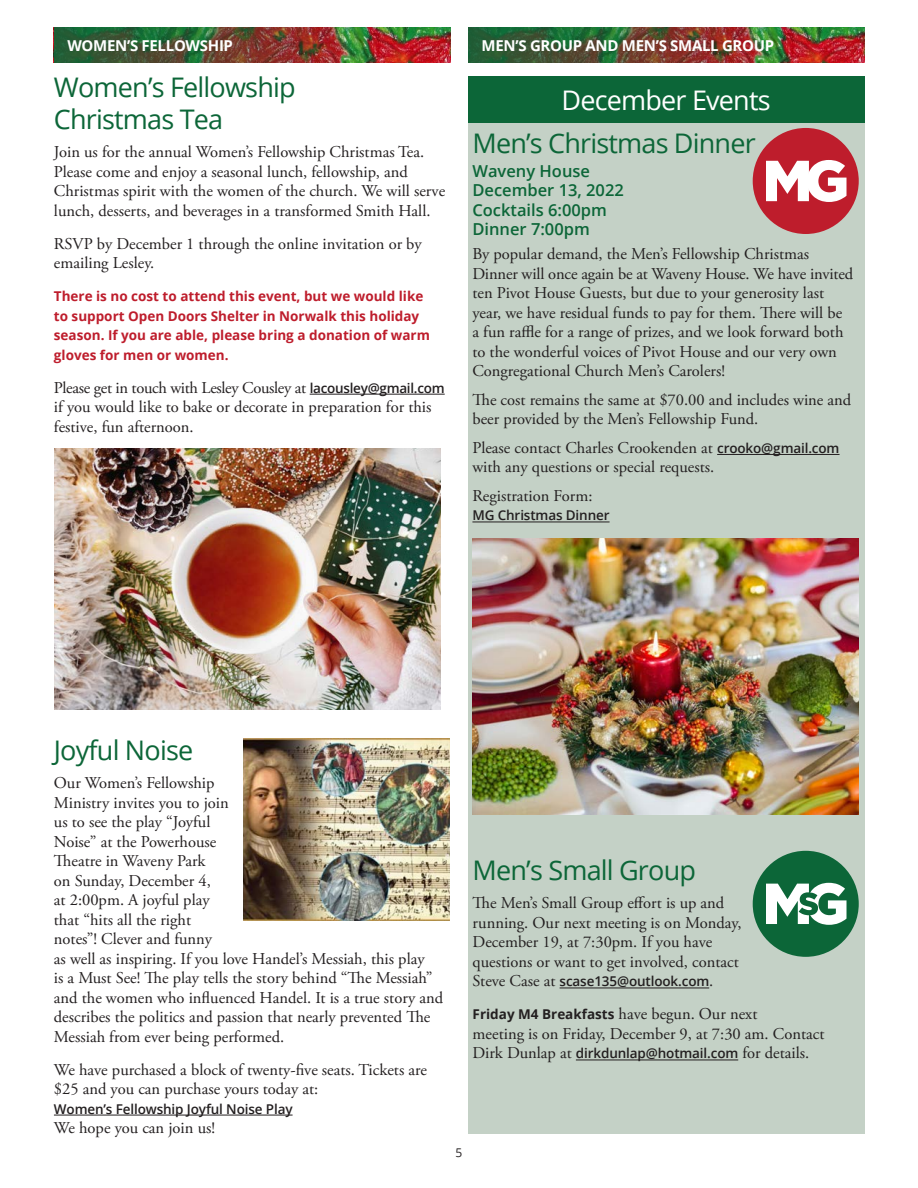
<style>
.page{position:relative;width:918px;height:1188px;background:#fff}
.page>*{position:absolute;margin:0;border:0;box-sizing:border-box;transform-origin:0 0}
._10_Head{font:27px/31.5px "Open Sans";letter-spacing:-.03em;color:#0c6638}
._10_Head-2{font:27px "Open Sans";letter-spacing:-.03em;color:#fff}
._50_Body{font:16.5px/19.5px "Adobe Garamond Pro";color:#231f20}
._20_Subhead{font:600 16.5px "Open Sans";color:#0c6638}
._00_Section_Title{font:700 15px "Open Sans";letter-spacing:-.02em;color:#fff}
._50_Body-2{font:700 13.5px/19.5px "Open Sans";color:#be1d2c}
._50_Body-3{font:600 13.5px "Open Sans";letter-spacing:-.01em;color:#231f20}
._50_Body-4{font:700 13.5px "Open Sans";color:#231f20}
.t1{font:12px "Open Sans";color:#231f20}
.s1{font-family:"Open Sans";font-weight:600;font-size:13.5px}
.s2{font-family:"Adobe Garamond Pro";font-weight:400;font-size:16.5px}
</style>
<div class="page">
<div style="left:468px;top:123px;width:396px;height:1011px;background:#c4d1c6"></div>
<img style="left:794px;top:27px;width:70px;height:36px">
<img style="left:380px;top:27px;width:70px;height:36px">
<img style="left:468px;top:27px;width:326px;height:36px">
<img style="left:54px;top:27px;width:326px;height:36px">
<img style="left:473px;top:538px;width:386px;height:276px">
<hr style="left:717px;top:454px;width:123px;height:1px;background:#231f20">
<hr style="left:472px;top:522px;width:138px;height:1px;background:#231f20">
<hr style="left:560px;top:988px;width:149px;height:1px;background:#231f20">
<hr style="left:576px;top:1060px;width:162px;height:1px;background:#231f20">
<div style="left:468px;top:76px;width:396px;height:47px;background:#0c6638"></div>
<div style="left:753px;top:851px;width:106px;height:106px;background:#0c6638;border-radius:50%"></div>
<svg style="left:766px;top:883px;width:81px;height:42px"></svg>
<div style="left:753px;top:128px;width:106px;height:106px;background:#be1d2c;border-radius:50%"></div>
<svg style="left:766px;top:160px;width:81px;height:42px"></svg>
<hr style="left:310px;top:394px;width:135px;height:1px;background:#231f20">
<img style="left:54px;top:448px;width:387px;height:261px">
<hr style="left:54px;top:1115px;width:239px;height:1px;background:#231f20">
<img style="left:243px;top:739px;width:207px;height:182px">
<p class="_00_Section_Title" style="left:67px;top:35px;width:167px">WOMEN’S FELLOWSHIP</p>
<p class="_00_Section_Title" style="left:482px;top:35px;width:294px">MEN’S GROUP AND MEN’S SMALL GROUP</p>
<p class="_10_Head" style="left:54px;top:71px;width:243px">Women’s Fellowship<br>Christmas Tea</p>
<p class="_50_Body" style="left:54px;top:143px;width:393px">Join us for the annual Women’s Fellowship Christmas Tea.<br>Please come and enjoy a seasonal lunch, fellowship, and Christmas spirit with the women of the church. We will serve lunch, desserts, and beverages in a transformed Smith Hall.</p>
<p class="_50_Body" style="left:54px;top:234px;width:369px">RSVP by December 1 through the online invitation or by emailing Lesley.</p>
<p class="_50_Body-2" style="left:54px;top:286px;width:378px">There is no cost to attend this event, but we would like to support Open Doors Shelter in Norwalk this holiday season. If you are able, please bring a donation of warm gloves for men or women.</p>
<p class="_50_Body" style="left:54px;top:378px;width:392px">Please get in touch with Lesley Cousley at <span class="s1">lacousley@gmail.com </span>if you would like to bake or decorate in preparation for this festive, fun afternoon.</p>
<p class="_10_Head-2" style="left:562px;top:82px;width:211px">December Events</p>
<p class="_10_Head" style="left:472px;top:127px;width:285px">Men’s Christmas Dinner</p>
<p class="_20_Subhead" style="left:472px;top:160px;width:119px">Waveny House</p>
<p class="_20_Subhead" style="left:472px;top:179px;width:153px">December 13, 2022</p>
<p class="_20_Subhead" style="left:472px;top:199px;width:136px">Cocktails 6:00pm</p>
<p class="_20_Subhead" style="left:472px;top:218px;width:119px">Dinner 7:00pm</p>
<p class="_50_Body" style="left:472px;top:245px;width:382px">By popular demand, the Men’s Fellowship Christmas Dinner will once again be at Waveny House. We have invited ten Pivot House Guests, but due to your generosity last year, we have residual funds to pay for them. There will be<br>a fun raffle for a range of prizes, and we look forward both to the wonderful voices of Pivot House and our very own Congregational Church Men’s Carolers!</p>
<p class="_50_Body" style="left:472px;top:391px;width:380px">The cost remains the same at $70.00 and includes wine and beer provided by the Men’s Fellowship Fund.</p>
<p class="_50_Body" style="left:472px;top:439px;width:369px">Please contact Charles Crookenden at <span class="s1">crooko@gmail.com </span>with any questions or special requests.</p>
<p class="_50_Body" style="left:472px;top:487px;width:122px">Registration Form:</p>
<p class="_50_Body-3" style="left:472px;top:506px;width:139px">MG Christmas Dinner</p>
<p class="_10_Head" style="left:54px;top:733px;width:141px">Joyful Noise</p>
<p class="_50_Body" style="left:54px;top:774px;width:391px">Our Women’s Fellowship<br>Ministry invites you to join<br>us to see the play “Joyful<br>Noise” at the Powerhouse<br>Theatre in Waveny Park<br>on Sunday, December 4,<br>at 2:00pm. A joyful play<br>that “hits all the right<br>notes”! Clever and funny<br>as well as inspiring. If you love Handel’s Messiah, this play<br>is a Must See! The play tells the story behind “The Messiah” and the women who influenced Handel. It is a true story and describes the politics and passion that nearly prevented The Messiah from ever being performed.</p>
<p class="_50_Body" style="left:54px;top:1060px;width:375px">We have purchased a block of twenty-five seats. Tickets are $25 and you can purchase yours today at:</p>
<p class="_50_Body-3" style="left:54px;top:1099px;width:240px">Women’s Fellowship Joyful Noise Play</p>
<p class="_50_Body" style="left:54px;top:1119px;width:163px">We hope you can join us!</p>
<p class="_10_Head" style="left:473px;top:854px;width:225px">Men’s Small Group</p>
<p class="_50_Body" style="left:473px;top:894px;width:270px">The Men’s Small Group effort is up and running. Our next meeting is on Monday, December 19, at 7:30pm. If you have questions or want to get involved, contact</p>
<p class="_50_Body-3" style="left:473px;top:972px;width:242px"><span class="s2">Steve Case at</span> scase135@outlook.com<span class="s2">.</span></p>
<p class="_50_Body-4" style="left:473px;top:1005px;width:286px">Friday M4 Breakfasts <span class="s2">have begun. Our next</span></p>
<p class="_50_Body" style="left:473px;top:1025px;width:353px">meeting is on Friday, December 9, at 7:30 am. Contact<br>Dirk Dunlap at <span class="s1">dirkdunlap@hotmail.com</span> for details.</p>
<p class="t1" style="left:456px;top:1144px;width:8px">5</p>
</div>
